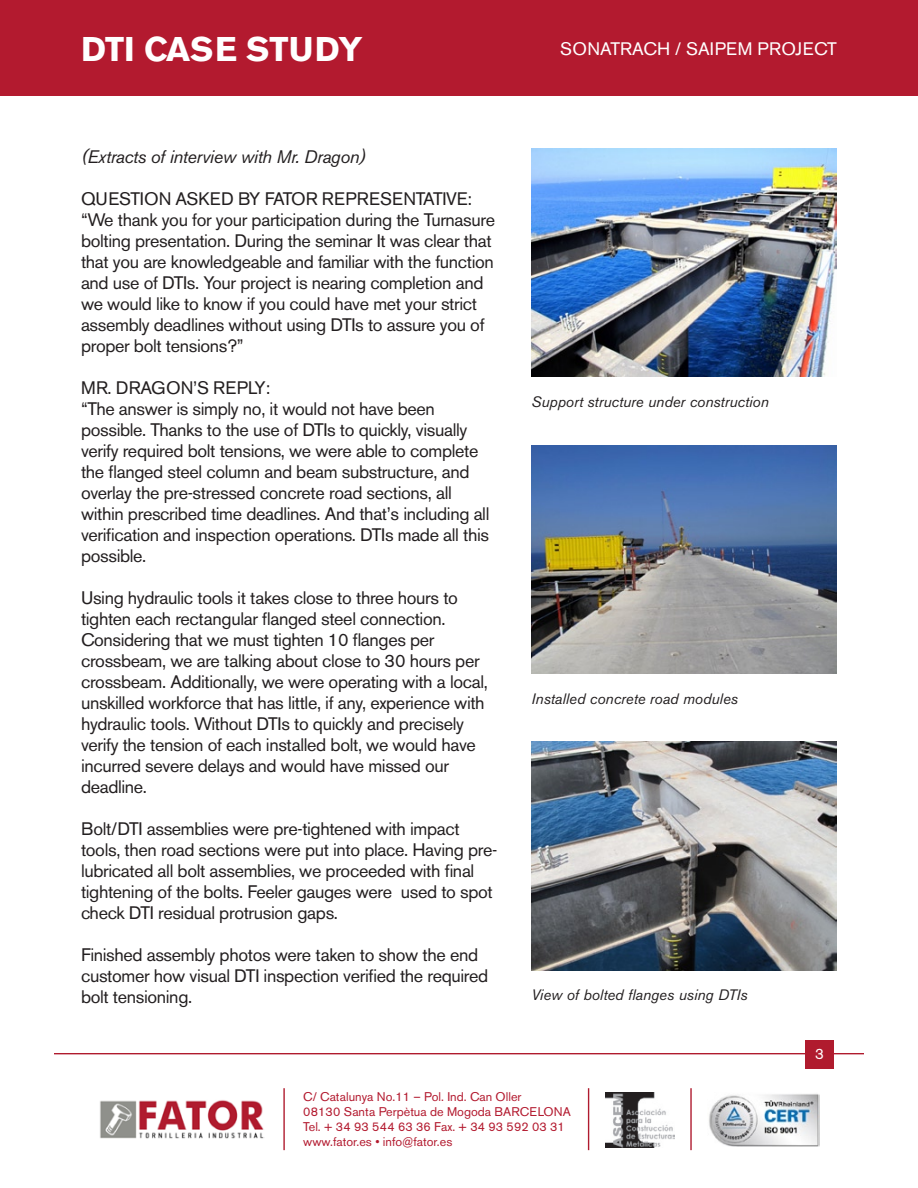
<style>
.page{position:relative;width:918px;height:1188px;background:#fff}
.page>*{position:absolute;margin:0;border:0;box-sizing:border-box;transform-origin:0 0}
.t1{font:700 34.05px "Akzidenz Grotesk BE";color:#fff}
.t2{font:18px/21px "Akzidenz Grotesk BE";letter-spacing:-.02em;color:#231f20}
.t3{font:18px "Akzidenz Grotesk BE";color:#231f20}
.t4{font:italic 18px "Akzidenz Grotesk BE";letter-spacing:-.02em;color:#231f20}
.t5{font:18px "Akzidenz Grotesk BE";letter-spacing:.02em;color:#fff}
.t6{font:18px "Akzidenz Grotesk BE";letter-spacing:.01em;color:#231f20}
.t7{font:italic 15px "Akzidenz Grotesk BE";color:#231f20}
.t8{font:15px "Akzidenz Grotesk BE";color:#fff}
.t9{font:12.6px "Akzidenz Grotesk BE";color:#b31a2f}
</style>
<div class="page">
<div style="left:0;top:0;width:918px;height:96px;background:#b31a2f"></div>
<hr style="left:54px;top:1053px;width:810px;height:1px;background:#b01b2e">
<div style="left:805px;top:1041px;width:28px;height:28px;background:#b01b2e"></div>
<img style="left:531px;top:148px;width:305px;height:229px">
<img style="left:531px;top:445px;width:305px;height:229px">
<img style="left:531px;top:742px;width:305px;height:228px">
<img style="left:100px;top:1100px;width:164px;height:39px">
<img style="left:605px;top:1093px;width:69px;height:54px">
<img style="left:709px;top:1094px;width:110px;height:52px">
<hr style="left:283px;top:1088px;width:2px;height:62px;background:#b01b2e">
<hr style="left:588px;top:1088px;width:1px;height:62px;background:#b01b2e">
<hr style="left:690px;top:1088px;width:2px;height:62px;background:#b01b2e">
<p class="t1" style="left:81px;top:29px;width:283px">DTI CASE STUDY</p>
<p class="t4" style="left:81px;top:146px;width:286px">(Extracts of interview with Mr. Dragon)</p>
<p class="t3" style="left:81px;top:188px;width:393px">QUESTION ASKED BY FATOR REPRESENTATIVE:</p>
<p class="t2" style="left:81px;top:209px;width:416px">“We thank you for your participation during the Turnasure bolting presentation. During the seminar It was clear that that you are knowledgeable and familiar with the function and use of DTIs. Your project is nearing completion and we would like to know if you could have met your strict assembly deadlines without using DTIs to assure you of proper bolt tensions?”</p>
<p class="t6" style="left:81px;top:377px;width:191px">MR. DraGON’S REPLY:</p>
<p class="t2" style="left:81px;top:398px;width:410px">“The answer is simply no, it would not have been possible. Thanks to the use of DTIs to quickly, visually verify required bolt tensions, we were able to complete the flanged steel column and beam substructure, and overlay the pre-stressed concrete road sections, all within prescribed time deadlines. And that’s including all verification and inspection operations. DTIs made all this possible.</p>
<p class="t2" style="left:81px;top:587px;width:408px">Using hydraulic tools it takes close to three hours to tighten each rectangular flanged steel connection.<br>Considering that we must tighten 10 flanges per crossbeam, we are talking about close to 30 hours per crossbeam. Additionally, we were operating with a local, unskilled workforce that has little, if any, experience with hydraulic tools. Without DTIs to quickly and precisely verify the tension of each installed bolt, we would have incurred severe delays and would have missed our deadline.</p>
<p class="t2" style="left:81px;top:818px;width:418px">Bolt/DTI assemblies were pre-tightened with impact tools, then road sections were put into place. Having pre&shy;lubricated all bolt assemblies, we proceeded with final tightening of the bolts. Feeler gauges were used to spot check DTI residual protrusion gaps.</p>
<p class="t2" style="left:81px;top:944px;width:409px">Finished assembly photos were taken to show the end customer how visual DTI inspection verified the required bolt tensioning.</p>
<p class="t5" style="left:560px;top:38px;width:278px">SONATRACH / SAIPEM PROJECT</p>
<p class="t7" style="left:531px;top:393px;width:239px">Support structure under construction</p>
<p class="t7" style="left:531px;top:689px;width:208px">Installed concrete road modules</p>
<p class="t7" style="left:531px;top:986px;width:218px">View of bolted flanges using DTIs</p>
<p class="t8" style="left:815px;top:1045px;width:10px">3</p>
<p class="t9" style="left:303px;top:1089px;width:220px">C/ Catalunya No.11 – Pol. Ind. Can Oller</p>
<p class="t9" style="left:303px;top:1104px;width:269px">08130 Santa Perpètua de Mogoda BARCELONA</p>
<p class="t9" style="left:303px;top:1119px;width:263px">Tel. + 34 93 544 63 36 Fax. + 34 93 592 03 31</p>
<p class="t9" style="left:303px;top:1135px;width:151px">www.fator.es • info@fator.es</p>
</div>
